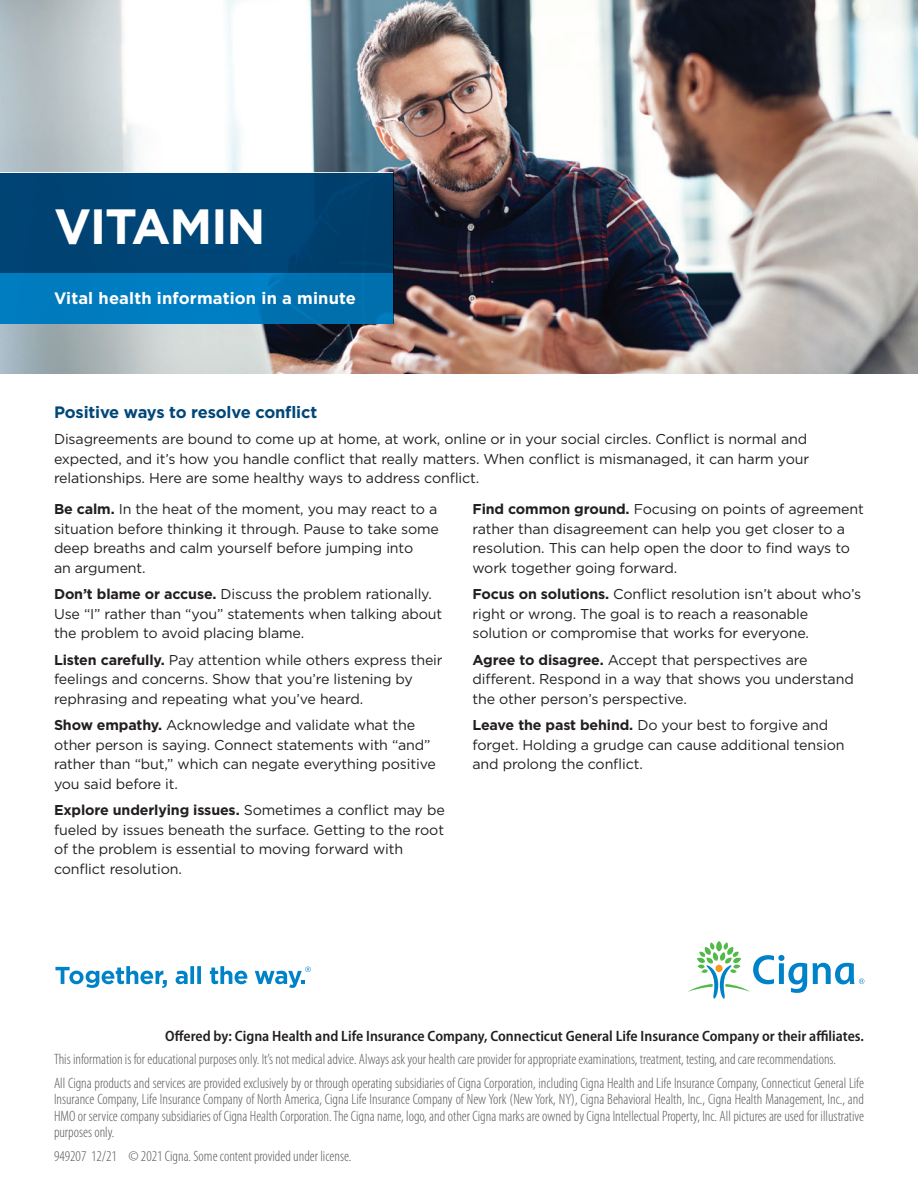
<style>
.page{position:relative;width:918px;height:1188px;background:#fff}
.page>*{position:absolute;margin:0;border:0;box-sizing:border-box;transform-origin:0 0}
.Headline_2_bars_phot{font:700 49.5px "Gotham";letter-spacing:-.025em;color:#fff}
.Subheadline_bold_14{font:700 16.5px "Gotham";letter-spacing:.01em;color:#fff}
.Subhead_body_bold_12{font:700 16.5px "Gotham";letter-spacing:-.01em;color:#004779}
.Legal_copy_Cat{font:300 condensed 15px/16.5px "Myriad Pro";color:#57585a;text-align:justify}
.Offered_by_legal{font:600 semi-condensed 15px "Myriad Pro";color:#231f20}
.Bullet_copy_book_9_5{font:14.25px/19.5px "Gotham";letter-spacing:-.01em;color:#231f20}
.s1{font-weight:700}
</style>
<div class="page">
<img style="left:0;top:0;width:918px;height:374px">
<div style="left:0;top:173px;width:393px;height:101px;background:#004779"></div>
<div style="left:0;top:274px;width:393px;height:50px;background:linear-gradient(to right,#0080c6,#0071b0)"></div>
<svg style="left:55px;top:966px;width:112px;height:22px"></svg>
<svg style="left:176px;top:966px;width:25px;height:18px"></svg>
<svg style="left:210px;top:966px;width:37px;height:18px"></svg>
<svg style="left:255px;top:967px;width:56px;height:21px"></svg>
<svg style="left:688px;top:941px;width:176px;height:58px"></svg>
<p class="Headline_2_bars_phot" style="left:54px;top:198px;width:213px">VITAMIN</p>
<p class="Subheadline_bold_14" style="left:54px;top:289px;width:304px">Vital health information in a minute</p>
<p class="Subhead_body_bold_12" style="left:54px;top:402px;width:265px">Positive ways to resolve conflict</p>
<p class="Bullet_copy_book_9_5" style="left:54px;top:429px;width:757px">Disagreements are bound to come up at home, at work, online or in your social circles. Conflict is normal and expected, and it’s how you handle conflict that really matters. When conflict is mismanaged, it can harm your relationships. Here are some healthy ways to address conflict.</p>
<p class="Bullet_copy_book_9_5" style="left:54px;top:499px;width:387px"><span class="s1">Be calm.</span> In the heat of the moment, you may react to a situation before thinking it through. Pause to take some deep breaths and calm yourself before jumping into<br>an argument.</p>
<p class="Bullet_copy_book_9_5" style="left:54px;top:584px;width:390px"><span class="s1">Don’t blame or accuse.</span> Discuss the problem rationally.<br>Use “I” rather than “you” statements when talking about the problem to avoid placing blame.</p>
<p class="Bullet_copy_book_9_5" style="left:54px;top:650px;width:390px"><span class="s1">Listen carefully.</span> Pay attention while others express their feelings and concerns. Show that you’re listening by rephrasing and repeating what you’ve heard.</p>
<p class="Bullet_copy_book_9_5" style="left:54px;top:715px;width:383px"><span class="s1">Show empathy.</span> Acknowledge and validate what the other person is saying. Connect statements with “and” rather than “but,” which can negate everything positive you said before it.</p>
<p class="Bullet_copy_book_9_5" style="left:54px;top:800px;width:392px"><span class="s1">Explore underlying issues.</span> Sometimes a conflict may be fueled by issues beneath the surface. Getting to the root of the problem is essential to moving forward with conflict resolution.</p>
<p class="Bullet_copy_book_9_5" style="left:472px;top:499px;width:393px"><span class="s1">Find common ground.</span> Focusing on points of agreement rather than disagreement can help you get closer to a resolution. This can help open the door to find ways to work together going forward.</p>
<p class="Bullet_copy_book_9_5" style="left:472px;top:584px;width:390px"><span class="s1">Focus on solutions.</span> Conflict resolution isn’t about who’s right or wrong. The goal is to reach a reasonable solution or compromise that works for everyone.</p>
<p class="Bullet_copy_book_9_5" style="left:472px;top:650px;width:383px"><span class="s1">Agree to disagree.</span> Accept that perspectives are different. Respond in a way that shows you understand the other person’s perspective.</p>
<p class="Bullet_copy_book_9_5" style="left:472px;top:715px;width:374px"><span class="s1">Leave the past behind.</span> Do your best to forgive and forget. Holding a grudge can cause additional tension and prolong the conflict.</p>
<p class="Offered_by_legal" style="left:165px;top:1028px;width:700px">Offered by: Cigna Health and Life Insurance Company, Connecticut General Life Insurance Company or their affiliates.</p>
<p class="Legal_copy_Cat" style="left:54px;top:1052px;width:783px">This information is for educational purposes only. It’s not medical advice. Always ask your health care provider for appropriate examinations, treatment, testing, and care recommendations.</p>
<p class="Legal_copy_Cat" style="left:54px;top:1075px;width:812px">All Cigna products and services are provided exclusively by or through operating subsidiaries of Cigna Corporation, including Cigna Health and Life Insurance Company, Connecticut General Life Insurance Company, Life Insurance Company of North America, Cigna Life Insurance Company of New York (New York, NY), Cigna Behavioral Health, Inc., Cigna Health Management, Inc., and HMO or service company subsidiaries of Cigna Health Corporation. The Cigna name, logo, and other Cigna marks are owned by Cigna Intellectual Property, Inc. All pictures are used for illustrative purposes only.</p>
<p class="Legal_copy_Cat" style="left:54px;top:1148px;width:299px">949207 12/21 © 2021 Cigna. Some content provided under license.</p>
</div>
